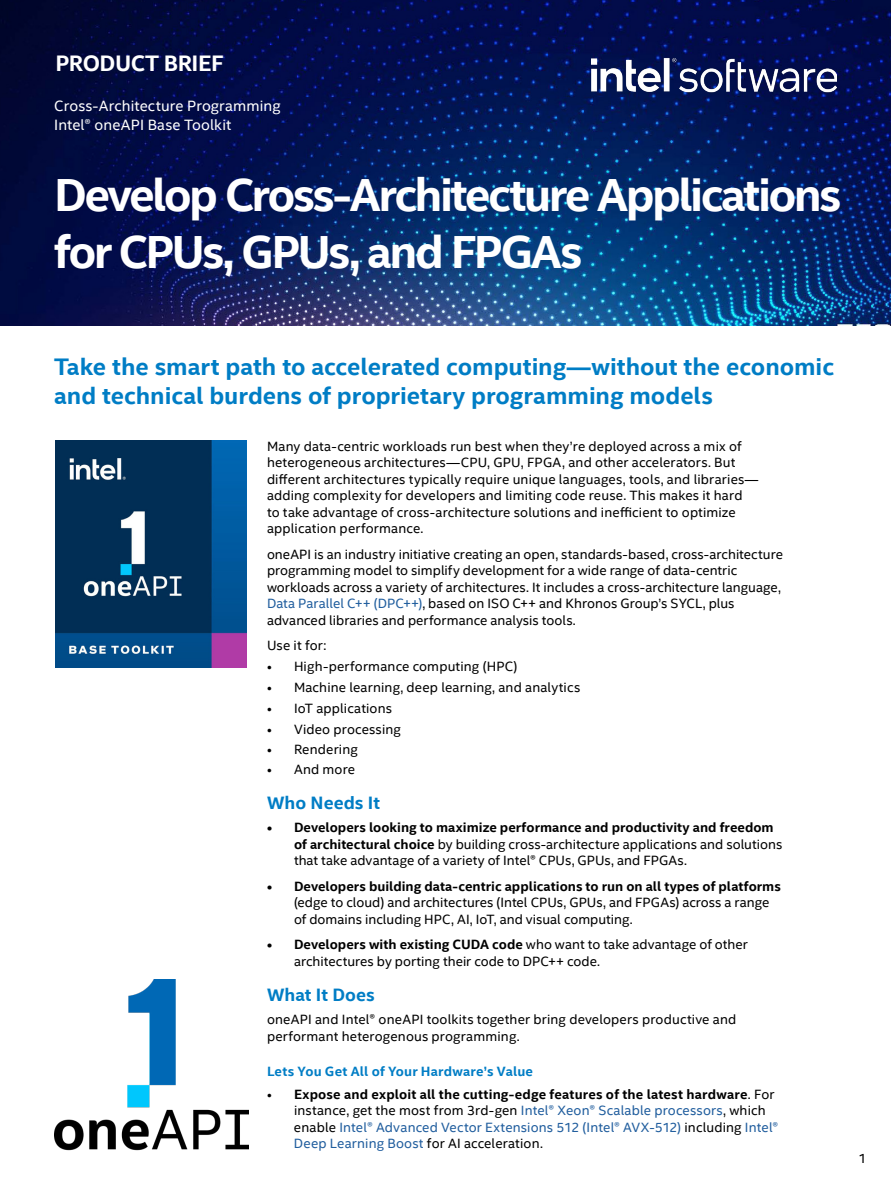
<style>
.page{position:relative;width:891px;height:1188px;background:#fff}
.page>*{position:absolute;margin:0;border:0;box-sizing:border-box;transform-origin:0 0}
.t1{font:700 46.5px/57px "Intel Clear";letter-spacing:-.055em;color:#fff}
.t2{font:700 24px/28.8px "Intel Clear";color:#007dc5}
.t3{font:700 22.5px "Intel Clear";letter-spacing:-.02em;color:#fff}
.t4{font:700 18px "Intel Clear";color:#007dc5}
.t5{font:15px/19.2px "Intel Clear";letter-spacing:.005em;color:#fff}
.t6{font:13.5px/16.5px "Intel Clear";letter-spacing:.005em;color:#000}
.t7{font:13.5px/16.5px "Intel Clear";letter-spacing:.01em;color:#215e9e}
.t8{font:700 13.5px "Intel Clear";color:#000}
.t9{font:700 13.5px "Intel Clear";letter-spacing:.015em;color:#007dc5}
.s1{color:#215e9e}
.s2{font-weight:700}
.s3{color:#000}
.s4{font-weight:700;color:#000}
</style>
<div class="page">
<img style="left:0;top:0;width:891px;height:325px">
<img style="left:591px;top:57px;width:246px;height:36px">
<img style="left:56px;top:440px;width:190px;height:227px">
<img style="left:54px;top:980px;width:195px;height:170px">
<h3 class="t3" style="left:56px;top:48px;width:170px">PRODUCT BRIEF</h3>
<p class="t5" style="left:54px;top:96px;width:228px">Cross-Architecture Programming<br>Intel® oneAPI Base Toolkit</p>
<h1 class="t1" style="left:54px;top:165px;width:789px">Develop Cross-Architecture Applications for CPUs, GPUs, and FPGAs</h1>
<h2 class="t2" style="left:54px;top:351px;width:782px">Take the smart path to accelerated computing—without the economic and technical burdens of proprietary programming models</h2>
<p class="t6" style="left:267px;top:437px;width:493px">Many data-centric workloads run best when they’re deployed across a mix of heterogeneous architectures—CPU, GPU, FPGA, and other accelerators. But different architectures typically require unique languages, tools, and libraries— adding complexity for developers and limiting code reuse. This makes it hard to take advantage of cross-architecture solutions and inefficient to optimize application performance.</p>
<p class="t6" style="left:267px;top:545px;width:518px">oneAPI is an industry initiative creating an open, standards-based, cross-architecture programming model to simplify development for a wide range of data-centric workloads across a variety of architectures. It includes a cross-architecture language, <span class="s1">Data Parallel C++ (DPC++)</span>, based on ISO C++ and Khronos Group’s SYCL, plus advanced libraries and performance analysis tools.</p>
<p class="t6" style="left:267px;top:637px;width:61px">Use it for:</p>
<p class="t6" style="left:267px;top:657px;width:252px">• High-performance computing (HPC)</p>
<p class="t6" style="left:267px;top:678px;width:315px">• Machine learning, deep learning, and analytics</p>
<p class="t6" style="left:267px;top:699px;width:127px">• IoT applications</p>
<p class="t6" style="left:267px;top:720px;width:136px">• Video processing</p>
<p class="t6" style="left:267px;top:741px;width:92px">• Rendering</p>
<p class="t6" style="left:267px;top:761px;width:90px">• And more</p>
<h3 class="t4" style="left:267px;top:790px;width:115px">Who Needs It</h3>
<p class="t6" style="left:294px;top:819px;width:490px;text-indent:-27px"><span class="s2">• Developers looking to maximize performance and productivity and freedom of architectural choice</span> by building cross-architecture applications and solutions that take advantage of a variety of Intel® CPUs, GPUs, and FPGAs.</p>
<p class="t8" style="left:267px;top:877px;width:515px">• Developers building data-centric applications to run on all types of platforms</p>
<p class="t6" style="left:294px;top:894px;width:477px">(edge to cloud) and architectures (Intel CPUs, GPUs, and FPGAs) across a range of domains including HPC, AI, IoT, and visual computing.</p>
<p class="t6" style="left:294px;top:936px;width:455px;text-indent:-27px"><span class="s2">• Developers with existing CUDA code</span> who want to take advantage of other architectures by porting their code to DPC++ code.</p>
<h3 class="t4" style="left:267px;top:982px;width:109px">What It Does</h3>
<p class="t6" style="left:267px;top:1011px;width:471px">oneAPI and Intel® oneAPI toolkits together bring developers productive and performant heterogenous programming.</p>
<p class="t9" style="left:267px;top:1062px;width:268px">Lets You Get All of Your Hardware’s Value</p>
<p class="t7" style="left:294px;top:1086px;width:486px;text-indent:-27px"><span class="s3">•</span> <span class="s4">Expose and exploit all the cutting-edge features of the latest hardware</span><span class="s3">. For instance, get the most from 3rd-gen</span> Intel® Xeon® Scalable processors<span class="s3">, which enable</span> Intel® Advanced Vector Extensions 512 (Intel® AVX-512) <span class="s3">including</span> Intel® Deep Learning Boost <span class="s3">for AI acceleration.</span></p>
<p class="t6" style="left:858px;top:1150px;width:10px">1</p>
</div>
